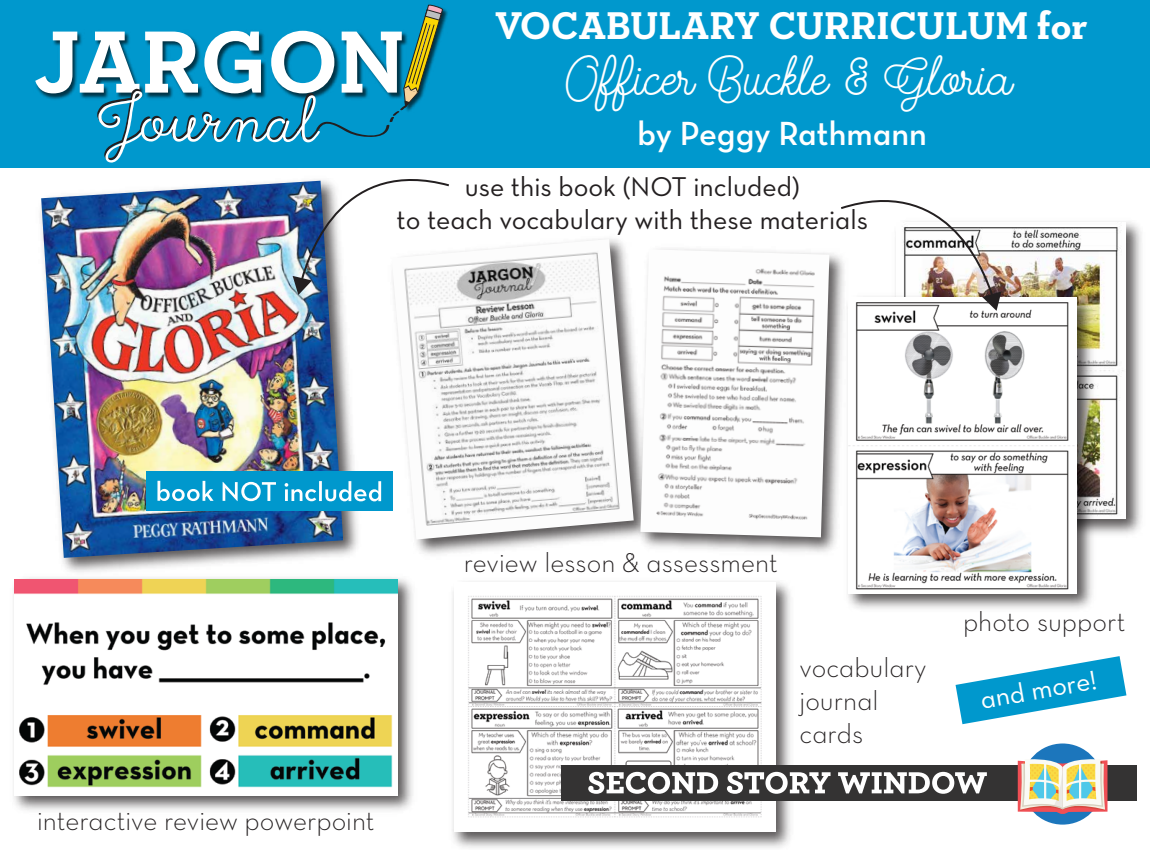
<style>
.page{position:relative;width:1150px;height:850px;background:#fff}
.page>*{position:absolute;margin:0;border:0;box-sizing:border-box;transform-origin:0 0}
.t1{font:42px "Smoothy Cursive";letter-spacing:-.005em;color:#fff}
.t2{font:700 39.4px "Neutraface Slab Text";color:#fff}
.t3{font:34px "Neutraface Text Demi Alt";color:#fff}
.t4{font:27.7px/33.2px "Neutraface Text Light Alt";color:#231f20}
.t5{font:27.7px/33.2px "Neutraface Text Book Alt";color:#231f20;text-align:center}
.t6{font:27.7px "Neutraface Text Book Alt";color:#fff}
</style>
<div class="page">
<div style="left:0;top:0;width:1150px;height:167px;background:#0098cd"></div>
<img style="left:1001px;top:221px;width:141px;height:314px">
<img style="left:1001px;top:223px;width:125px;height:296px">
<img style="left:847px;top:290px;width:252px;height:319px">
<img style="left:848px;top:298px;width:229px;height:296px">
<img style="left:416px;top:540px;width:179px;height:14px">
<img style="left:394px;top:239px;width:238px;height:301px">
<img style="left:452px;top:582px;width:339px;height:266px">
<img style="left:454px;top:583px;width:322px;height:248px">
<img style="left:62px;top:313px;width:296px;height:258px">
<img style="left:45px;top:295px;width:298px;height:263px">
<img style="left:35px;top:4px;width:416px;height:291px">
<img style="left:13px;top:571px;width:400px;height:239px">
<img style="left:14px;top:579px;width:384px;height:216px">
<svg style="left:956px;top:656px;width:170px;height:68px"></svg>
<svg style="left:841px;top:200px;width:160px;height:41px"></svg>
<div style="left:146px;top:471px;width:247px;height:40px;background:#0098cd"></div>
<svg style="left:157px;top:481px;width:57px;height:20px"></svg>
<svg style="left:223px;top:482px;width:53px;height:19px"></svg>
<svg style="left:285px;top:483px;width:31px;height:18px"></svg>
<hr style="left:319px;top:481px;width:3px;height:20px;background:#fff">
<svg style="left:325px;top:481px;width:56px;height:20px"></svg>
<div style="left:561px;top:765px;width:576px;height:36px;background:#343333"></div>
<svg style="left:588px;top:772px;width:130px;height:22px"></svg>
<svg style="left:727px;top:772px;width:104px;height:22px"></svg>
<svg style="left:838px;top:772px;width:149px;height:22px"></svg>
<div style="left:1022px;top:744px;width:81px;height:81px;background:#1c76bc;border-radius:50%"></div>
<svg style="left:1018px;top:757px;width:89px;height:57px;background:#cec5af"></svg>
<img style="left:632px;top:241px;width:405px;height:323px">
<img style="left:640px;top:249px;width:189px;height:288px">
<h2 class="t2" style="left:495px;top:0;width:594px">VOCABULARY CURRICULUM for</h2>
<h1 class="t1" style="left:565px;top:55px;width:448px">Officer Buckle &amp; Gloria</h1>
<p class="t3" style="left:638px;top:113px;width:291px">by Peggy Rathmann</p>
<p class="t5" style="left:397px;top:170px;width:473px">use this book (NOT included)<br>to teach vocabulary with these materials</p>
<p class="t4" style="left:37px;top:804px;width:339px">interactive review powerpoint</p>
<p class="t4" style="left:464px;top:546px;width:315px">review lesson &amp; assessment</p>
<p class="t4" style="left:800px;top:650px;width:128px">vocabulary journal cards</p>
<p class="t4" style="left:963px;top:605px;width:164px">photo support</p>
<p class="t6" style="left:978px;top:683px;width:119px;rotate:-10deg">and more!</p>
</div>
